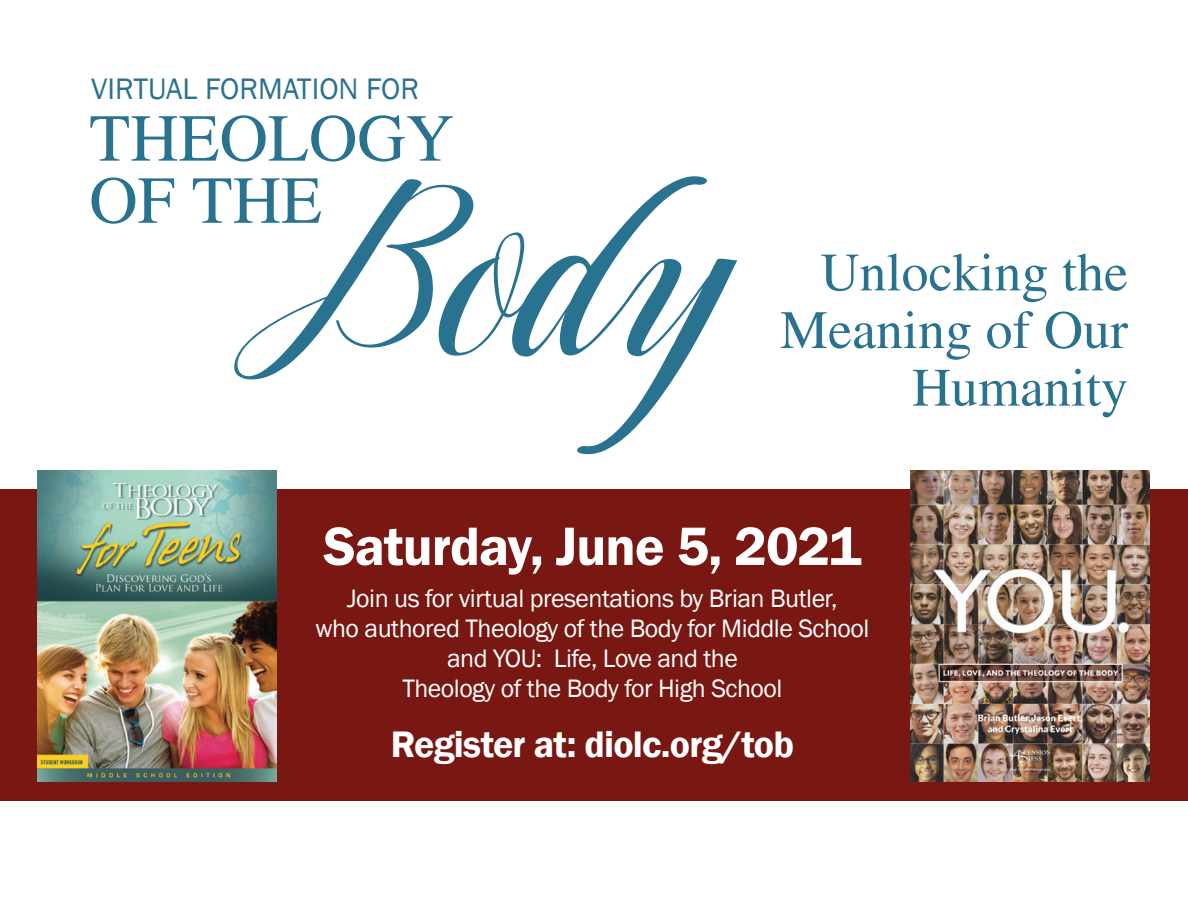
<style>
.page{position:relative;width:1188px;height:918px;background:#fff}
.page>*{position:absolute;margin:0;border:0;box-sizing:border-box;transform-origin:0 0}
.t1{font:231.6px "Amelia";color:#297290}
.t2{font:66.9px/62.1px "Times";color:#297290}
.t3{font:600 55.8px "Franklin Gothic";letter-spacing:-.02em;color:#fff}
.t4{font:54px/57.6px "Times";color:#297290;text-align:right}
.t5{font:600 37.8px "Franklin Gothic";letter-spacing:-.02em;color:#fff}
.t6{font:30.6px "Franklin Gothic";color:#297290}
.t7{font:25.8px/30px "Franklin Gothic";letter-spacing:-.02em;color:#fff;text-align:center}
</style>
<div class="page">
<div style="left:0;top:489px;width:1188px;height:311px;background:#791813"></div>
<img style="left:910px;top:471px;width:240px;height:311px">
<img style="left:37px;top:471px;width:240px;height:311px">
<p class="t6" style="left:91px;top:70px;width:330px">VIRTUAL FORMATION FOR</p>
<h2 class="t2" style="left:89px;top:107px;width:366px">THEOLOGY<br>OF THE</h2>
<h1 class="t1" style="left:284px;top:116px;width:450px">Body</h1>
<h3 class="t4" style="left:780px;top:243px;width:349px">Unlocking the<br>Meaning of Our<br>Humanity</h3>
<h3 class="t3" style="left:323px;top:512px;width:540px">Saturday, June 5, 2021</h3>
<p class="t7" style="left:315px;top:584px;width:556px">Join us for virtual presentations by Brian Butler,<br>who authored Theology of the Body for Middle School and YOU: Life, Love and the<br>Theology of the Body for High School</p>
<h3 class="t5" style="left:391px;top:721px;width:405px">Register at: diolc.org/tob</h3>
</div>
